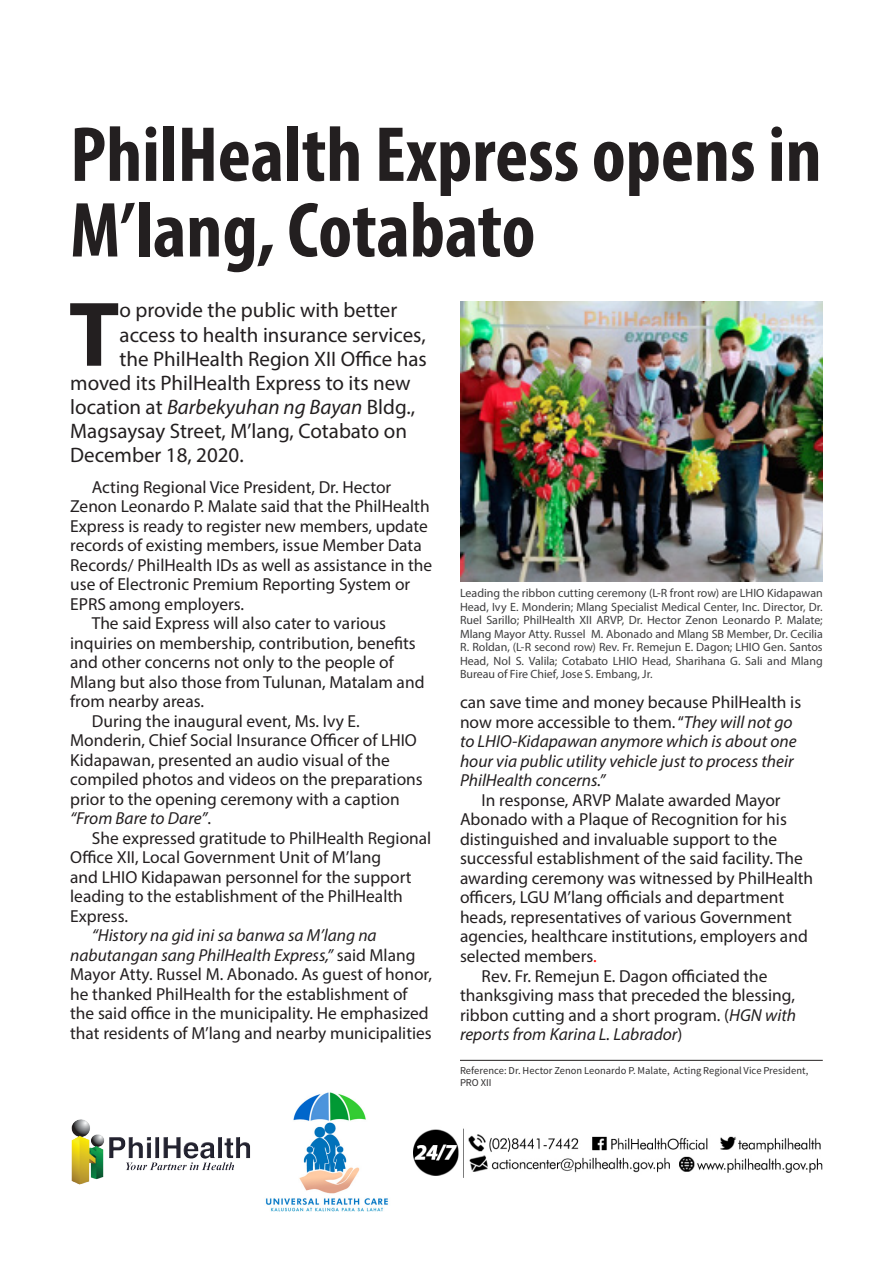
<style>
.page{position:relative;width:893px;height:1263px;background:#fff}
.page>*{position:absolute;margin:0;border:0;box-sizing:border-box;transform-origin:0 0}
.t1{font:700 92.7px "Myriad Pro";color:#231f20}
.t2{font:700 condensed 78.75px/75.6px "Myriad Pro";color:#231f20}
.t3{font:21px "Myriad Pro";color:#231f20}
.t4{font:italic 21px "Myriad Pro";color:#231f20}
.t5{font:17.4px/19.5px "Myriad Pro";color:#231f20}
.t6{font:italic 17.4px/19.5px "Myriad Pro";color:#231f20}
.t7{font:12px/13.5px "Myriad Pro";letter-spacing:-.005em;color:#3e3e3f;text-align:justify}
.Paragraph_Style_1{font:10.5px/12px "Source Sans Pro";color:#312f30}
.s1{font-style:normal}
.s2{font-style:italic}
.s3{color:#f00}
</style>
<div class="page">
<img style="left:265px;top:1092px;width:123px;height:120px">
<img style="left:71px;top:1119px;width:179px;height:66px">
<img style="left:413px;top:1128px;width:410px;height:50px">
<hr style="left:460px;top:1060px;width:363px;height:1px;background:#231f20">
<img style="left:460px;top:302px;width:363px;height:279px">
<p class="t2" style="left:70px;top:115px;width:753px">PhilHealth Express opens in<br>M’lang, Cotabato</p>
<p class="t1" style="left:69px;top:274px;width:52px">T</p>
<p class="t3" style="left:120px;top:297px;width:279px">o provide the public with better</p>
<p class="t3" style="left:120px;top:322px;width:308px">access to health insurance services,</p>
<p class="t3" style="left:120px;top:346px;width:309px">the PhilHealth Region XII Office has</p>
<p class="t3" style="left:70px;top:370px;width:342px">moved its PhilHealth Express to its new</p>
<p class="t4" style="left:70px;top:394px;width:347px"><span class="s1">location at</span> Barbekyuhan ng Bayan <span class="s1">Bldg.,</span></p>
<p class="t3" style="left:70px;top:418px;width:338px">Magsaysay Street, M’lang, Cotabato on</p>
<p class="t3" style="left:70px;top:442px;width:175px">December 18, 2020.</p>
<p class="t5" style="left:70px;top:477px;width:364px;text-indent:22px">Acting Regional Vice President, Dr. Hector Zenon Leonardo P. Malate said that the PhilHealth Express is ready to register new members, update records of existing members, issue Member Data Records/ PhilHealth IDs as well as assistance in the use of Electronic Premium Reporting System or EPRS among employers.</p>
<p class="t5" style="left:70px;top:613px;width:356px;text-indent:22px">The said Express will also cater to various inquiries on membership, contribution, benefits and other concerns not only to the people of Mlang but also those from Tulunan, Matalam and from nearby areas.</p>
<p class="t5" style="left:70px;top:711px;width:354px;text-indent:22px">During the inaugural event, Ms. Ivy E.<br>Monderin, Chief Social Insurance Officer of LHIO Kidapawan, presented an audio visual of the compiled photos and videos on the preparations prior to the opening ceremony with a caption <span class="s2">“From Bare to Dare”</span>.</p>
<p class="t5" style="left:70px;top:828px;width:363px;text-indent:22px">She expressed gratitude to PhilHealth Regional Office XII, Local Government Unit of M’lang<br>and LHIO Kidapawan personnel for the support leading to the establishment of the PhilHealth Express.</p>
<p class="t5" style="left:70px;top:925px;width:363px;text-indent:22px"><span class="s2">“History na gid ini sa banwa sa M’lang na nabutangan sang PhilHealth Express,”</span> said Mlang Mayor Atty. Russel M. Abonado. As guest of honor, he thanked PhilHealth for the establishment of the said office in the municipality. He emphasized that residents of M’lang and nearby municipalities</p>
<p class="t7" style="left:460px;top:586px;width:364px">Leading the ribbon cutting ceremony (L-R front row) are LHIO Kidapawan Head, Ivy E. Monderin; Mlang Specialist Medical Center, Inc. Director, Dr.<br>Ruel Sarillo; PhilHealth XII ARVP, Dr. Hector Zenon Leonardo P. Malate; Mlang Mayor Atty. Russel M. Abonado and Mlang SB Member, Dr. Cecilia R. Roldan, (L-R second row) Rev. Fr. Remejun E. Dagon; LHIO Gen. Santos Head, Nol S. Valila; Cotabato LHIO Head, Sharihana G. Sali and Mlang Bureau of Fire Chief, Jose S. Embang, Jr.</p>
<p class="t6" style="left:460px;top:693px;width:343px"><span class="s1">can save time and money because PhilHealth is now more accessible to them. “</span>They will not go to LHIO-Kidapawan anymore which is about one hour via public utility vehicle just to process their PhilHealth concerns.”</p>
<p class="t5" style="left:460px;top:790px;width:355px;text-indent:22px">In response, ARVP Malate awarded Mayor Abonado with a Plaque of Recognition for his distinguished and invaluable support to the successful establishment of the said facility. The awarding ceremony was witnessed by PhilHealth officers, LGU M’lang officials and department heads, representatives of various Government agencies, healthcare institutions, employers and selected members<span class="s3">.</span></p>
<p class="t5" style="left:460px;top:966px;width:338px;text-indent:22px">Rev. Fr. Remejun E. Dagon officiated the thanksgiving mass that preceded the blessing, ribbon cutting and a short program. (<span class="s2">HGN with reports from Karina L. Labrador</span>)</p>
<p class="Paragraph_Style_1" style="left:460px;top:1064px;width:350px">Reference: Dr. Hector Zenon Leonardo P. Malate, Acting Regional Vice President,<br>PRO XII</p>
</div>
